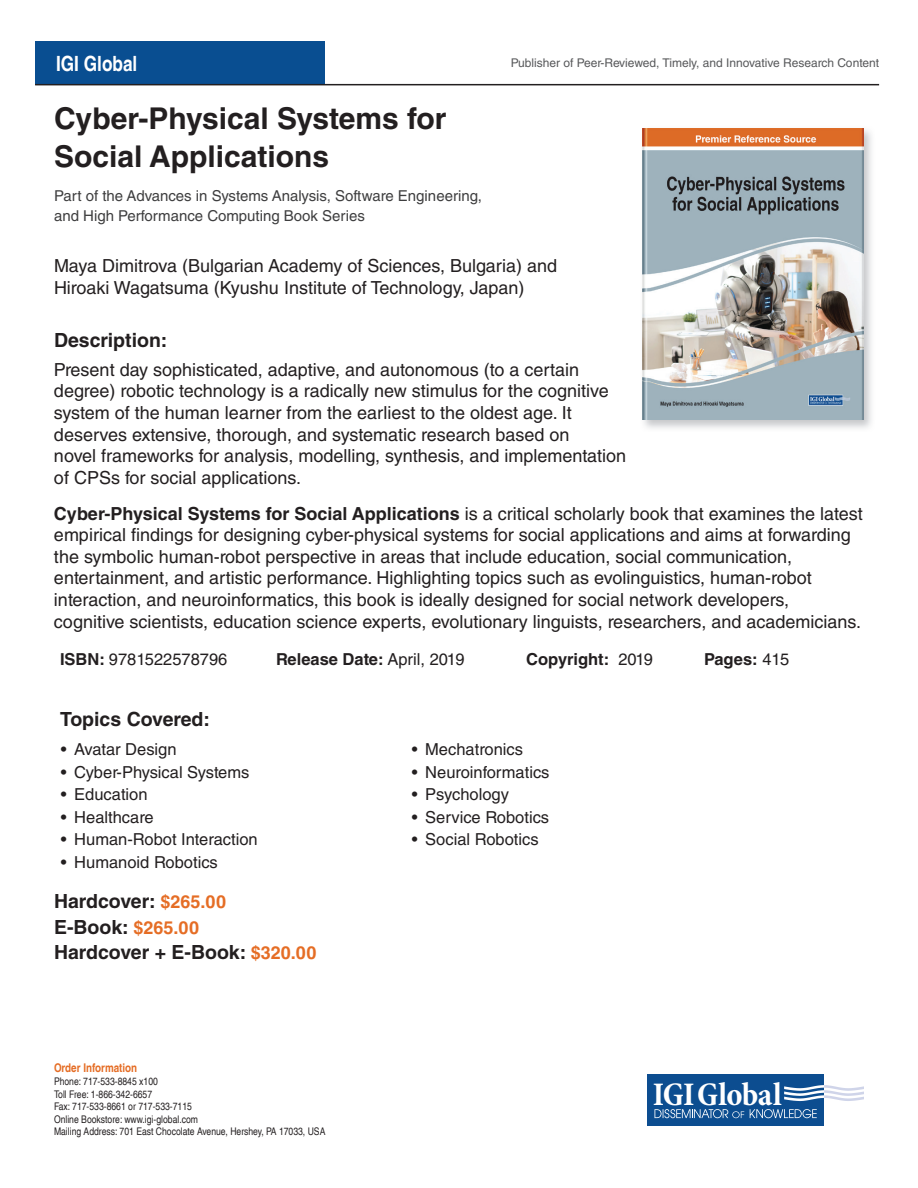
<style>
.page{position:relative;width:918px;height:1188px;background:#fff}
.page>*{position:absolute;margin:0;border:0;box-sizing:border-box;transform-origin:0 0}
.t1{font:700 condensed 33.3px "Minion Pro";letter-spacing:-.015em;color:#fff}
.t2{font:700 30px/37.5px "Helvetica LT Std";color:#231f20}
.t3{font:700 condensed 21px "Helvetica LT";color:#fff}
.t4{font:700 19.5px/25.5px "Helvetica LT Std";color:#231f20}
.t5{font:18px/21.6px "Helvetica LT Std";color:#231f20}
.t6{font:16.5px "Helvetica LT Std";color:#231f20}
.t7{font:700 16.5px "Helvetica LT Std";color:#231f20}
.t8{font:15px/19.5px "Helvetica LT Std";color:#3e3e3f}
.t9{font:12px "Helvetica LT Std";color:#57585a}
.t10{font:700 condensed 12px "Helvetica LT";color:#e56d25}
.t11{font:condensed 10.5px/12.6px "Helvetica LT";color:#231f20}
.s1{font-weight:700}
.s2{font-weight:400}
.s3{font-size:18px;color:#e56d25}
</style>
<div class="page">
<div style="left:35px;top:41px;width:290px;height:44px;background:#094e91"></div>
<svg style="left:647px;top:1125px;width:177px;height:1px"></svg>
<div style="left:647px;top:1074px;width:177px;height:51px;background:#0c4d90"></div>
<svg style="left:654px;top:1109px;width:90px;height:9px"></svg>
<svg style="left:750px;top:1109px;width:67px;height:9px"></svg>
<svg style="left:784px;top:1085px;width:80px;height:16px"></svg>
<hr style="left:35px;top:84px;width:844px;height:1px;background:#231f20">
<img style="left:642px;top:128px;width:230px;height:301px">
<img style="left:643px;top:129px;width:220px;height:291px">
<p class="t3" style="left:56px;top:50px;width:83px">IGI Global</p>
<p class="t9" style="left:511px;top:56px;width:370px">Publisher of Peer-Reviewed, Timely, and Innovative Research Content</p>
<h2 class="t2" style="left:54px;top:99px;width:394px">Cyber-Physical Systems for<br>Social Applications</h2>
<p class="t8" style="left:54px;top:186px;width:430px">Part of the Advances in Systems Analysis, Software Engineering, and High Performance Computing Book Series</p>
<p class="t5" style="left:54px;top:254px;width:505px;line-height:22.5px">Maya Dimitrova (Bulgarian Academy of Sciences, Bulgaria) and<br>Hiroaki Wagatsuma (Kyushu Institute of Technology, Japan)</p>
<p class="t4" style="left:54px;top:328px;width:115px">Description:</p>
<p class="t5" style="left:54px;top:359px;width:574px">Present day sophisticated, adaptive, and autonomous (to a certain degree) robotic technology is a radically new stimulus for the cognitive system of the human learner from the earliest to the oldest age. It deserves extensive, thorough, and systematic research based on<br>novel frameworks for analysis, modelling, synthesis, and implementation of CPSs for social applications.</p>
<p class="t5" style="left:54px;top:503px;width:810px"><span class="s1">Cyber-Physical Systems for Social Applications</span> is a critical scholarly book that examines the latest empirical ndings for designing cyber-physical systems for social applications and aims at forwarding the symbolic human-robot perspective in areas that include education, social communication, entertainment, and artistic performance. Highlighting topics such as evolinguistics, human-robot interaction, and neuroinformatics, this book is ideally designed for social network developers, cognitive scientists, education science experts, evolutionary linguists, researchers, and academicians.</p>
<p class="t6" style="left:60px;top:650px;width:169px"><span class="s1">ISBN:</span> 9781522578796</p>
<p class="t7" style="left:276px;top:649px;width:190px">Release Date: <span class="s2">April, 2019</span></p>
<p class="t7" style="left:526px;top:649px;width:128px">Copyright: <span class="s2">2019</span></p>
<p class="t7" style="left:704px;top:649px;width:87px">Pages: <span class="s2">415</span></p>
<p class="t4" style="left:60px;top:706px;width:152px">Topics Covered:</p>
<p class="t6" style="left:61px;top:740px;width:117px">• Avatar Design</p>
<p class="t6" style="left:61px;top:762px;width:190px">• Cyber-Physical Systems</p>
<p class="t6" style="left:61px;top:785px;width:88px">• Education</p>
<p class="t6" style="left:61px;top:807px;width:94px">• Healthcare</p>
<p class="t6" style="left:61px;top:830px;width:198px">• Human-Robot Interaction</p>
<p class="t6" style="left:61px;top:852px;width:159px">• Humanoid Robotics</p>
<p class="t4" style="left:54px;top:888px;width:264px">Hardcover: <span class="s3">$265.00<br></span>E-Book: <span class="s3">$265.00<br></span>Hardcover + E-Book: <span class="s3">$320.00</span></p>
<p class="t10" style="left:54px;top:1061px;width:85px">Order Information</p>
<p class="t11" style="left:54px;top:1075px;width:273px">Phone: 717-533-8845 x100<br>Toll Free: 1-866-342-6657<br>Fax: 717-533-8661 or 717-533-7115<br>Online Bookstore: www.igi-global.com<br>Mailing Address: 701 East Chocolate Avenue, Hershey, PA 17033, USA</p>
<p class="t6" style="left:412px;top:740px;width:113px">• Mechatronics</p>
<p class="t6" style="left:412px;top:762px;width:139px">• Neuroinformatics</p>
<p class="t6" style="left:412px;top:785px;width:99px">• Psychology</p>
<p class="t6" style="left:412px;top:807px;width:139px">• Service Robotics</p>
<p class="t6" style="left:412px;top:830px;width:128px">• Social Robotics</p>
<h1 class="t1" style="left:653px;top:1071px;width:130px">IGIGlobal</h1>
</div>
